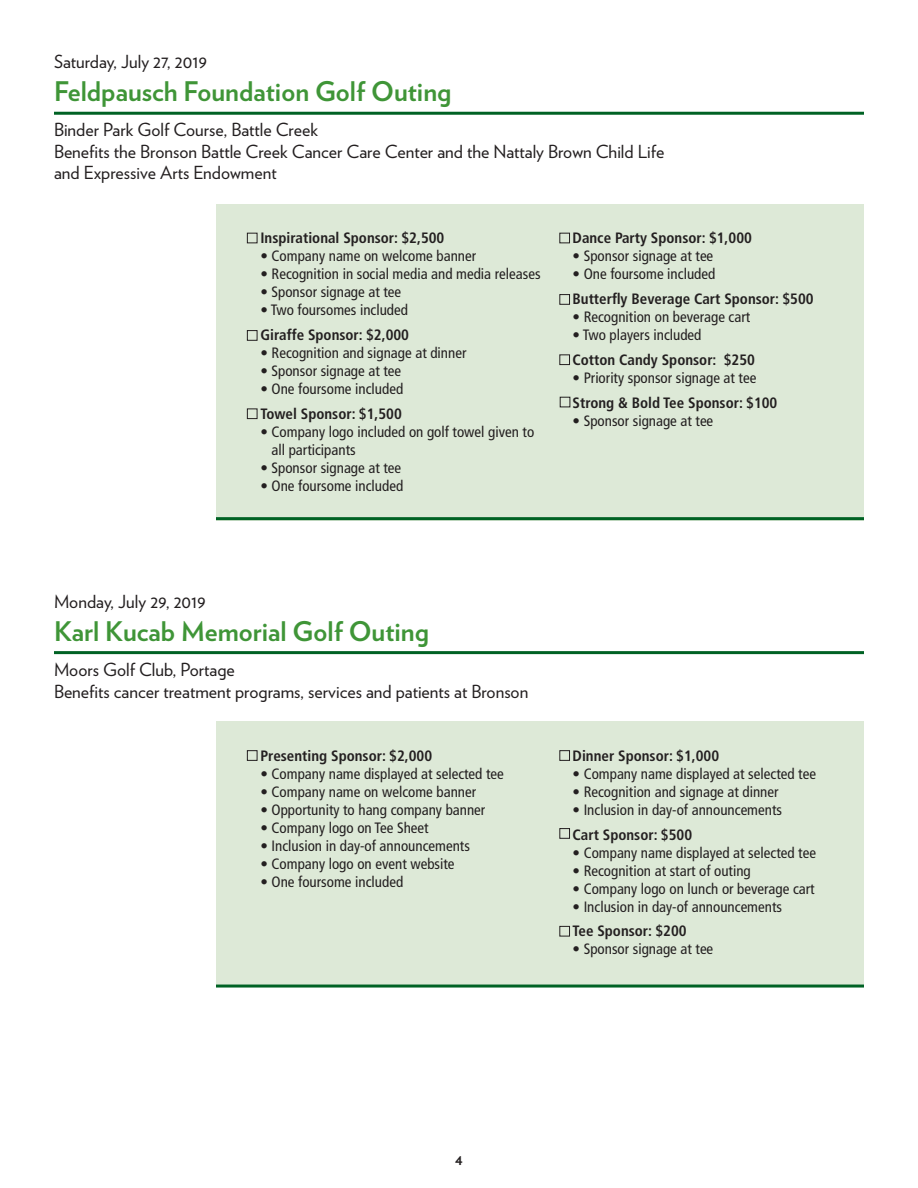
<style>
.page{position:relative;width:918px;height:1188px;background:#fff}
.page>*{position:absolute;margin:0;border:0;box-sizing:border-box;transform-origin:0 0}
.t1{font:700 27px "Verlag";color:#3f9537}
.t2{font:18px/21.6px "Verlag";color:#231f20}
.t3{font:condensed 15px/18px "Frutiger LT Std";color:#231f20}
.t4{font:condensed 15px "Frutiger LT Std";color:#242021}
.t5{font:700 condensed 15px "Frutiger LT Std";color:#231f20}
.t6{font:700 condensed 15px "Frutiger LT Std";color:#242021}
.t7{font:700 15px "Verlag";color:#231f20}
</style>
<div class="page">
<div style="left:216px;top:204px;width:648px;height:316px;background:#dde9d7"></div>
<div style="left:247px;top:233px;width:10px;height:10px;border:1px solid #231f20"></div>
<div style="left:247px;top:330px;width:10px;height:11px;border:1px solid #231f20"></div>
<div style="left:247px;top:409px;width:10px;height:10px;border:1px solid #231f20"></div>
<div style="left:559px;top:233px;width:11px;height:10px;border:1px solid #231f20"></div>
<div style="left:559px;top:294px;width:11px;height:11px;border:1px solid #231f20"></div>
<div style="left:559px;top:354px;width:11px;height:11px;border:1px solid #231f20"></div>
<hr style="left:54px;top:112px;width:810px;height:3px;background:#006224">
<hr style="left:216px;top:517px;width:648px;height:3px;background:#006224">
<div style="left:216px;top:721px;width:648px;height:265px;background:#dde9d7"></div>
<div style="left:247px;top:750px;width:10px;height:11px;border:1px solid #231f20"></div>
<div style="left:559px;top:750px;width:11px;height:11px;border:1px solid #231f20"></div>
<div style="left:559px;top:828px;width:11px;height:11px;border:1px solid #231f20"></div>
<div style="left:559px;top:926px;width:11px;height:10px;border:1px solid #231f20"></div>
<hr style="left:54px;top:651px;width:810px;height:3px;background:#006224">
<hr style="left:216px;top:985px;width:648px;height:3px;background:#006224">
<p class="t2" style="left:54px;top:50px;width:155px">Saturday, July 27, 2019</p>
<p class="t1" style="left:54px;top:70px;width:399px">Feldpausch Foundation Golf Outing</p>
<p class="t2" style="left:54px;top:118px;width:612px">Binder Park Golf Course, Battle Creek<br>Benefits the Bronson Battle Creek Cancer Care Center and the Nattaly Brown Child Life and Expressive Arts Endowment</p>
<p class="t5" style="left:260px;top:229px;width:185px">Inspirational Sponsor: $2,500</p>
<p class="t3" style="left:260px;top:247px;width:217px">• Company name on welcome banner</p>
<p class="t3" style="left:260px;top:265px;width:282px">• Recognition in social media and media releases</p>
<p class="t3" style="left:260px;top:283px;width:142px">• Sponsor signage at tee</p>
<p class="t3" style="left:260px;top:301px;width:149px">• Two foursomes included</p>
<p class="t5" style="left:260px;top:326px;width:150px">Giraffe Sponsor: $2,000</p>
<p class="t3" style="left:260px;top:344px;width:208px">• Recognition and signage at dinner</p>
<p class="t3" style="left:260px;top:362px;width:142px">• Sponsor signage at tee</p>
<p class="t3" style="left:260px;top:380px;width:144px">• One foursome included</p>
<p class="t5" style="left:260px;top:405px;width:143px">Towel Sponsor: $1,500</p>
<p class="t3" style="left:272px;top:423px;width:264px;text-indent:-11px">• Company logo included on golf towel given to all participants</p>
<p class="t3" style="left:260px;top:459px;width:142px">• Sponsor signage at tee</p>
<p class="t3" style="left:260px;top:477px;width:144px">• One foursome included</p>
<p class="t5" style="left:573px;top:229px;width:181px">Dance Party Sponsor: $1,000</p>
<p class="t3" style="left:573px;top:247px;width:142px">• Sponsor signage at tee</p>
<p class="t3" style="left:573px;top:265px;width:144px">• One foursome included</p>
<p class="t5" style="left:573px;top:290px;width:243px">Butterfly Beverage Cart Sponsor: $500</p>
<p class="t3" style="left:573px;top:308px;width:179px">• Recognition on beverage cart</p>
<p class="t3" style="left:573px;top:326px;width:130px">• Two players included</p>
<p class="t5" style="left:573px;top:351px;width:184px">Cotton Candy Sponsor: $250</p>
<p class="t3" style="left:573px;top:369px;width:185px">• Priority sponsor signage at tee</p>
<p class="t5" style="left:573px;top:393px;width:206px">Strong &amp; Bold Tee Sponsor: $100</p>
<p class="t3" style="left:573px;top:411px;width:142px">• Sponsor signage at tee</p>
<p class="t2" style="left:54px;top:590px;width:153px">Monday, July 29, 2019</p>
<p class="t1" style="left:54px;top:610px;width:377px">Karl Kucab Memorial Golf Outing</p>
<p class="t2" style="left:54px;top:658px;width:182px">Moors Golf Club, Portage</p>
<p class="t2" style="left:54px;top:679px;width:476px">Benefits cancer treatment programs, services and patients at Bronson</p>
<p class="t5" style="left:260px;top:747px;width:173px">Presenting Sponsor: $2,000</p>
<p class="t3" style="left:260px;top:765px;width:245px">• Company name displayed at selected tee</p>
<p class="t3" style="left:260px;top:783px;width:217px">• Company name on welcome banner</p>
<p class="t3" style="left:260px;top:801px;width:226px">• Opportunity to hang company banner</p>
<p class="t3" style="left:260px;top:819px;width:170px">• Company logo on Tee Sheet</p>
<p class="t3" style="left:260px;top:837px;width:211px">• Inclusion in day-of announcements</p>
<p class="t3" style="left:260px;top:855px;width:196px">• Company logo on event website</p>
<p class="t3" style="left:260px;top:873px;width:144px">• One foursome included</p>
<p class="t6" style="left:573px;top:747px;width:148px">Dinner Sponsor: $1,000</p>
<p class="t4" style="left:573px;top:765px;width:245px">• Company name displayed at selected tee</p>
<p class="t4" style="left:573px;top:783px;width:208px">• Recognition and signage at dinner</p>
<p class="t4" style="left:573px;top:801px;width:211px">• Inclusion in day-of announcements</p>
<p class="t6" style="left:573px;top:825px;width:121px">Cart Sponsor: $500</p>
<p class="t4" style="left:573px;top:844px;width:245px">• Company name displayed at selected tee</p>
<p class="t4" style="left:573px;top:862px;width:180px">• Recognition at start of outing</p>
<p class="t4" style="left:573px;top:880px;width:244px">• Company logo on lunch or beverage cart</p>
<p class="t4" style="left:573px;top:898px;width:211px">• Inclusion in day-of announcements</p>
<p class="t6" style="left:573px;top:922px;width:116px">Tee Sponsor: $200</p>
<p class="t4" style="left:573px;top:940px;width:142px">• Sponsor signage at tee</p>
<p class="t7" style="left:455px;top:1148px;width:9px">4</p>
</div>
